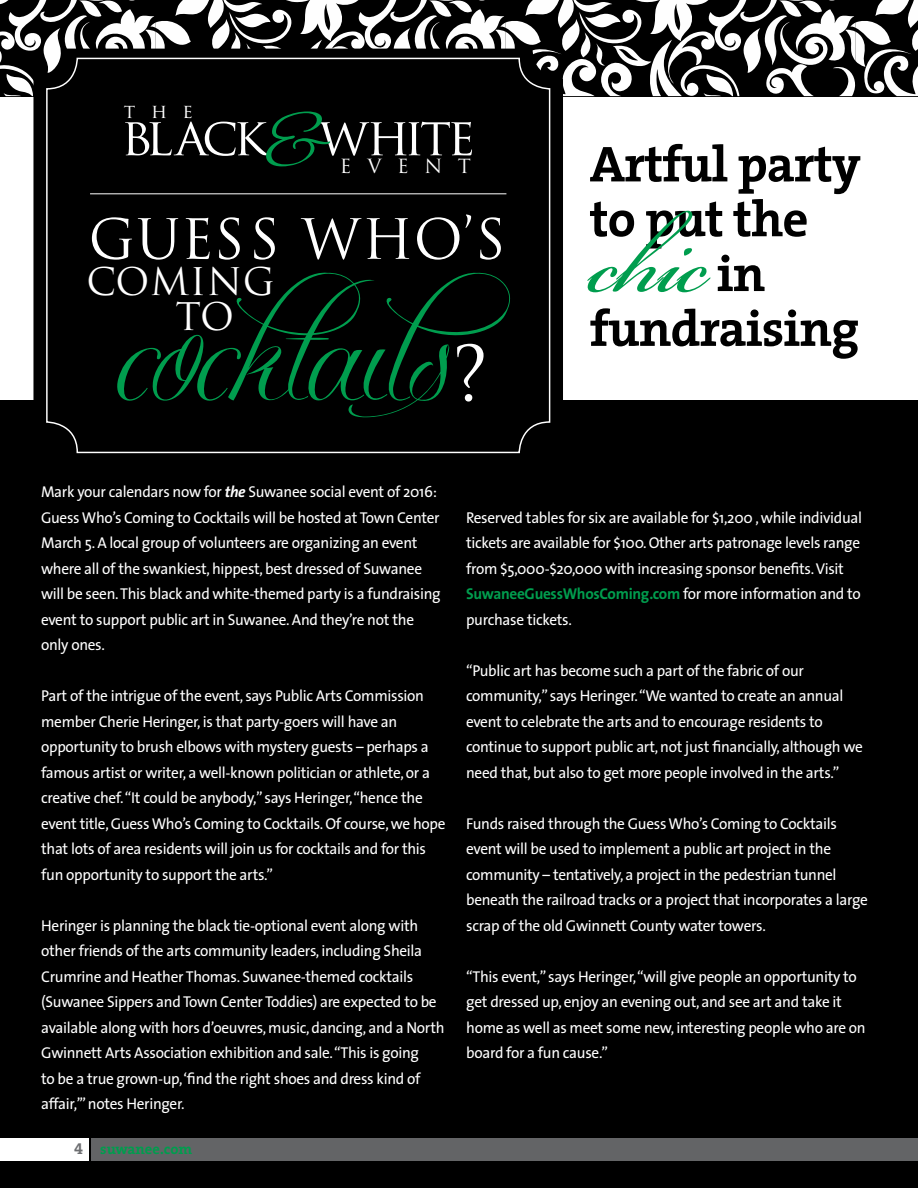
<style>
.page{position:relative;width:918px;height:1188px;background:#fff}
.page>*{position:absolute;margin:0;border:0;box-sizing:border-box;transform-origin:0 0}
.t1{font:141.15px "Bickham Script Pro";color:#009d4e}
.t2{font:82.65px "Bilbo";color:#009d4e}
.t3{font:73.8px "Trajan Pro";color:#fff}
.t4{font:54px "Trajan Pro";letter-spacing:.01em;color:#fff}
.t5{font:51.45px "Trajan Pro";letter-spacing:-.09em;color:#fff}
.t6{font:700 50.85px/54.9px "The Serif";letter-spacing:-.02em;color:#000}
.t7{font:37.05px "Trajan Pro";letter-spacing:.02em;color:#fff}
.t8{font:19.05px "Trajan Pro";letter-spacing:.82em;color:#fff}
.t9{font:15.75px/25.5px "The Sans";letter-spacing:-.02em;color:#fff}
.t10{font:700 14.7px "The Serif";color:#009d4e}
.s1{font-weight:700;font-style:italic}
.s2{font-family:"The Serif Bold Caps";font-weight:400;font-size:15.75px;color:#6d6e71}
.s3{font-weight:700;color:#009d4e}
</style>
<div class="page">
<svg style="left:0;top:0;width:918px;height:96px"></svg>
<div style="left:0;top:401px;width:918px;height:787px;background:#000"></div>
<div style="left:92px;top:1138px;width:826px;height:23px;background:#636466"></div>
<div style="left:0;top:1138px;width:88px;height:23px;background:#fff"></div>
<div style="left:33px;top:49px;width:530px;height:413px;background:#000;border-radius:30px"></div>
<svg style="left:117px;top:272px;width:393px;height:146px"></svg>
<hr style="left:90px;top:193px;width:416px;height:1px;background:#fff">
<p class="t8" style="left:124px;top:99px;width:70px">the</p>
<h2 class="t2" style="left:263px;top:94px;width:73px">&amp;</h2>
<h3 class="t5" style="left:121px;top:104px;width:356px">black white</h3>
<p class="t8" style="left:340px;top:154px;width:133px">EVENT</p>
<h3 class="t4" style="left:88px;top:205px;width:419px">GUESS WHO’S</h3>
<h3 class="t7" style="left:86px;top:258px;width:190px">COMING</h3>
<h3 class="t7" style="left:175px;top:293px;width:60px">TO</h3>
<h3 class="t3" style="left:452px;top:327px;width:37px">?</h3>
<h3 class="t6" style="left:590px;top:136px;width:273px">Artful party to put the</h3>
<h1 class="t1" style="left:590px;top:160px;width:121px">chic</h1>
<h3 class="t6" style="left:590px;top:245px;width:271px;text-indent:127px">in fundraising</h3>
<p class="t9" style="left:41px;top:479px;width:401px">Mark your calendars now for <span class="s1">the</span> Suwanee social event of 2016:<br>Guess Who’s Coming to Cocktails will be hosted at Town Center March 5. A local group of volunteers are organizing an event where all of the swankiest,hippest,best dressed of Suwanee will be seen.This black and white-themed party is a fundraising event to support public art in Suwanee. And they’re not the only ones.</p>
<p class="t9" style="left:41px;top:683px;width:406px">Part of the intrigue of the event, says Public Arts Commission member Cherie Heringer,is that party-goers will have an opportunity to brush elbows with mystery guests – perhaps a famous artist or writer,a well-known politician or athlete,or a creative chef.“It could be anybody,” says Heringer,“hence the event title,Guess Who’s Coming to Cocktails. Of course,we hope that lots of area residents will join us for cocktails and for this fun opportunity to support the arts.”</p>
<p class="t9" style="left:41px;top:912px;width:405px">Heringer is planning the black tie-optional event along with other friends of the arts community leaders,including Sheila Crumrine and Heather Thomas. Suwanee-themed cocktails (Suwanee Sippers and Town Center Toddies) are expected to be available along with hors d’oeuvres,music,dancing,and a North Gwinnett Arts Association exhibition and sale.“This is going<br>to be a true grown-up,‘find the right shoes and dress kind of affair,’”notes Heringer.</p>
<p class="t10" style="left:74px;top:1137px;width:120px"><span class="s2">4</span> suwanee.com</p>
<p class="t9" style="left:466px;top:504px;width:398px">Reserved tables for six are available for $1,200 ,while individual tickets are available for $100. Other arts patronage levels range from $5,000-$20,000 with increasing sponsor benefits.Visit <span class="s3">SuwaneeGuessWhosComing.com</span> for more information and to purchase tickets.</p>
<p class="t9" style="left:466px;top:657px;width:398px">“Public art has become such a part of the fabric of our community,” says Heringer.“We wanted to create an annual event to celebrate the arts and to encourage residents to continue to support public art,not just financially,although we need that,but also to get more people involved in the arts.”</p>
<p class="t9" style="left:466px;top:810px;width:403px">Funds raised through the GuessWho’s Coming to Cocktails event will be used to implement a public art project in the community – tentatively,a project in the pedestrian tunnel beneath the railroad tracks or a project that incorporates a large scrap of the old Gwinnett County water towers.</p>
<p class="t9" style="left:466px;top:963px;width:401px">“This event,” says Heringer,“will give people an opportunity to get dressed up, enjoy an evening out,and see art and take it home as well as meet some new, interesting people who are on board for a fun cause.”</p>
</div>
